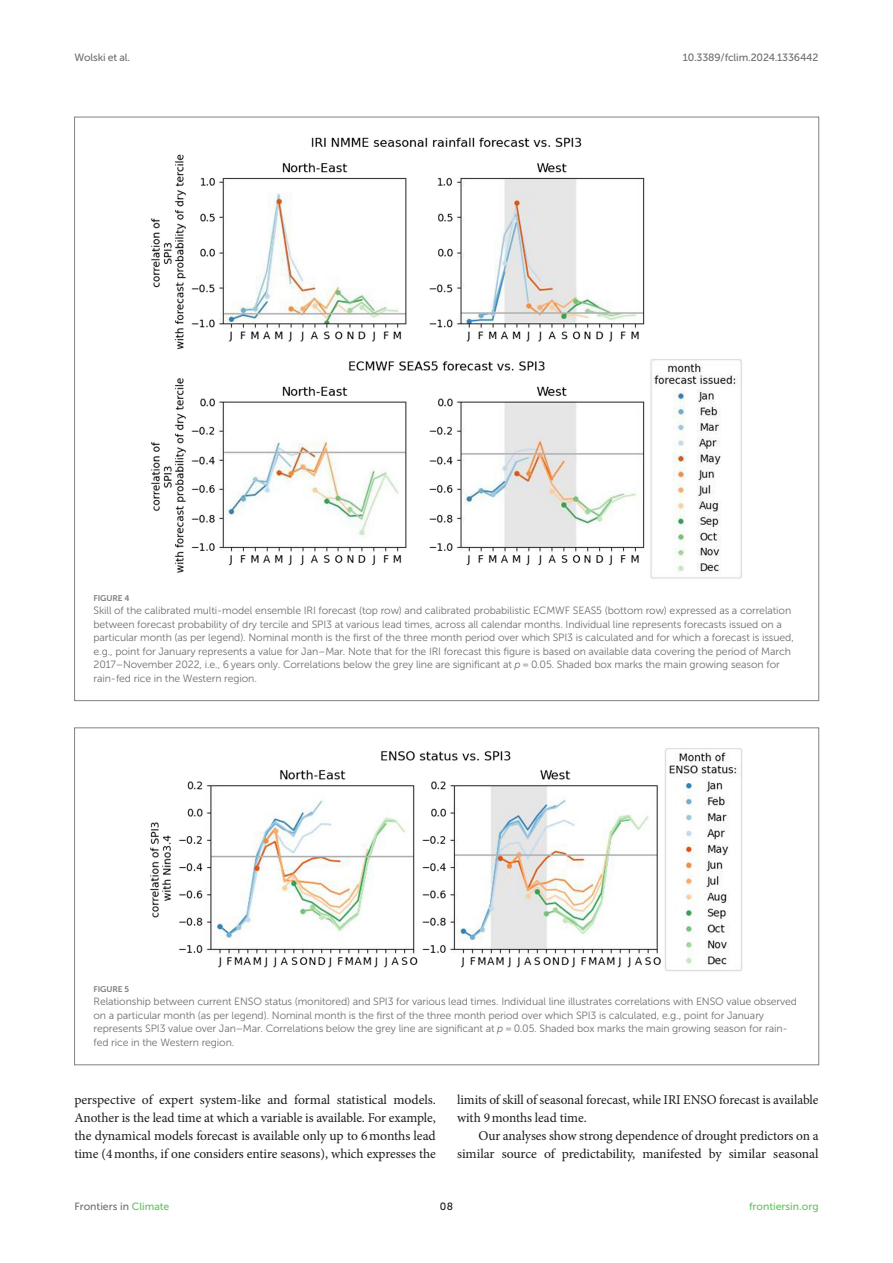
<style>
.page{position:relative;width:893px;height:1263px;background:#fff}
.page>*{position:absolute;margin:0;border:0;box-sizing:border-box;transform-origin:0 0}
.TEXT_FLUSH{font:13.5px/18px "Minion Pro";letter-spacing:-.005em;color:#1b1c1b;text-align:justify}
.TEXT{font:13.5px/18px "Minion Pro";letter-spacing:-.005em;color:#1b1c1b;text-align:right}
.FIG_LEG{font:10.5px/13.5px "Museo Sans 300";letter-spacing:-.01em;color:#706f70}
.t1{font:10.5px "Museo Sans 500";letter-spacing:-.015em;color:#706f70}
.t2{font:10.5px "Museo Sans 500";color:#65c161}
.t3{font:10.5px "Museo Sans 500";color:#1b1c1b}
.FIG_HD{font:8.25px "Museo Sans 700";letter-spacing:-.01em;color:#7e7f7f}
.s1{font-style:italic}
.s2{color:#65c161}
</style>
<div class="page">
<img style="left:151px;top:137px;width:591px;height:442px">
<img style="left:150px;top:748px;width:593px;height:223px">
<p class="t1" style="left:74px;top:51px;width:57px">Wolski et al.</p>
<p class="t1" style="left:683px;top:51px;width:137px">10.3389/fclim.2024.1336442</p>
<p class="FIG_HD" style="left:94px;top:593px;width:37px">FIGURE 4</p>
<p class="FIG_LEG" style="left:94px;top:604px;width:702px">Skill of the calibrated multi-model ensemble IRI forecast (top row) and calibrated probabilistic ECMWF SEAS5 (bottom row) expressed as a correlation between forecast probability of dry tercile and SPI3 at various lead times, across all calendar months. Individual line represents forecasts issued on a particular month (as per legend). Nominal month is the first of the three month period over which SPI3 is calculated and for which a forecast is issued, e.g., point for January represents a value for Jan–Mar. Note that for the IRI forecast this figure is based on available data covering the period of March 2017–November 2022, i.e., 6 years only. Correlations below the grey line are significant at <span class="s1">p</span> = 0.05. Shaded box marks the main growing season for rain-fed rice in the Western region.</p>
<p class="FIG_HD" style="left:94px;top:984px;width:37px">FIGURE 5</p>
<p class="FIG_LEG" style="left:94px;top:995px;width:705px">Relationship between current ENSO status (monitored) and SPI3 for various lead times. Individual line illustrates correlations with ENSO value observed on a particular month (as per legend). Nominal month is the first of the three month period over which SPI3 is calculated, e.g., point for January represents SPI3 value over Jan–Mar. Correlations below the grey line are significant at <span class="s1">p</span> = 0.05. Shaded box marks the main growing season for rain&shy;fed rice in the Western region.</p>
<p class="TEXT_FLUSH" style="left:74px;top:1091px;width:363px">perspective of expert system-like and formal statistical models.<br>Another is the lead time at which a variable is available. For example, the dynamical models forecast is available only up to 6months lead time (4months, if one considers entire seasons), which expresses the</p>
<p class="TEXT_FLUSH" style="left:457px;top:1091px;width:363px">limits of skill of seasonal forecast, while IRI ENSO forecast is available with 9months lead time.</p>
<p class="TEXT" style="left:457px;top:1127px;width:363px">Our analyses show strong dependence of drought predictors on a similar source of predictability, manifested by similar seasonal</p>
<p class="t1" style="left:74px;top:1200px;width:97px">Frontiers in <span class="s2">Climate</span></p>
<p class="t3" style="left:440px;top:1200px;width:15px">08</p>
<p class="t2" style="left:749px;top:1200px;width:71px">frontiersin.org</p>
</div>
